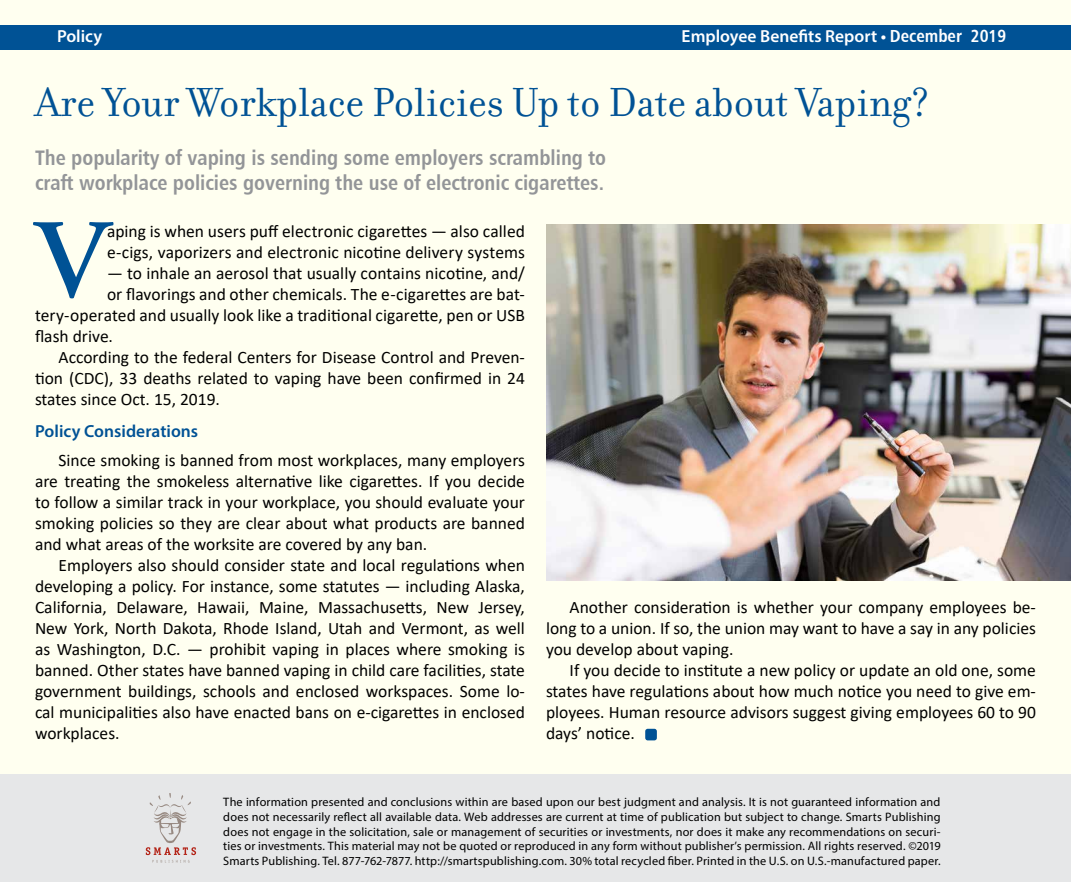
<style>
.page{position:relative;width:1071px;height:882px;background:#fff}
.page>*{position:absolute;margin:0;border:0;box-sizing:border-box;transform-origin:0 0}
.t1{font:600 112.52px "Adobe Garamond Pro";color:#005295}
.t2{font:43.75px "Filosofia";color:#005295}
.t3{font:21px/25.2px "Humanist 777 BT Bold Condensed B";color:#939598}
.t4{font:17.5px/21px "Calibri";color:#000;text-align:justify}
.t5{font:600 17.5px "Myriad Pro";color:#fff}
.t6{font:600 17.5px "Myriad Pro";color:#005295}
.t7{font:12.25px/14.7px "Myriad Pro";letter-spacing:.01em;color:#000;text-align:justify}
.s1{font-family:"Humanist 777 BT Bold Condensed B";font-weight:400}
</style>
<div class="page">
<div style="left:1px;top:1px;width:1070px;height:881px;background:#fffff0"></div>
<div style="left:0;top:25px;width:1071px;height:24px;background:#005295"></div>
<div style="left:0;top:775px;width:1071px;height:107px;background:#e6e7e8"></div>
<svg style="left:146px;top:793px;width:50px;height:70px"></svg>
<img style="left:546px;top:224px;width:525px;height:356px">
<div style="left:645px;top:729px;width:12px;height:11px;background:#005295;border-radius:3px"></div>
<p class="t5" style="left:57px;top:25px;width:47px">Policy</p>
<p class="t5" style="left:682px;top:25px;width:326px">Employee Benefits Report • <span class="s1">December 2019</span></p>
<h2 class="t2" style="left:35px;top:78px;width:897px">Are Your Workplace Policies Up to Date about Vaping?</h2>
<p class="t3" style="left:35px;top:144px;width:573px">The popularity of vaping is sending some employers scrambling to craft workplace policies governing the use of electronic cigarettes.</p>
<h1 class="t1" style="left:35px;top:196px;width:75px">V</h1>
<p class="t4" style="left:107px;top:220px;width:419px">aping is when users puff electronic cigarettes — also called e-cigs, vaporizers and electronic nicotine delivery systems</p>
<p class="t4" style="left:107px;top:262px;width:419px">— to inhale an aerosol that usually contains nicotine, and/</p>
<p class="t4" style="left:107px;top:283px;width:419px">or flavorings and other chemicals. The e-cigarettes are bat-</p>
<p class="t4" style="left:35px;top:304px;width:491px">tery-operated and usually look like a traditional cigarette, pen or USB</p>
<p class="t4" style="left:35px;top:325px;width:80px">flash drive.</p>
<p class="t4" style="left:59px;top:346px;width:468px">According to the federal Centers for Disease Control and Preven-</p>
<p class="t4" style="left:35px;top:367px;width:492px">tion (CDC), 33 deaths related to vaping have been confirmed in 24</p>
<p class="t4" style="left:35px;top:388px;width:187px">states since Oct. 15, 2019.</p>
<p class="t6" style="left:35px;top:420px;width:165px">Policy Considerations</p>
<p class="t4" style="left:35px;top:449px;width:491px;text-indent:24px">Since smoking is banned from most workplaces, many employers are treating the smokeless alternative like cigarettes. If you decide to follow a similar track in your workplace, you should evaluate your smoking policies so they are clear about what products are banned and what areas of the worksite are covered by any ban.</p>
<p class="t4" style="left:35px;top:554px;width:492px;text-indent:24px">Employers also should consider state and local regulations when developing a policy. For instance, some statutes — including Alaska, California, Delaware, Hawaii, Maine, Massachusetts, New Jersey, New York, North Dakota, Rhode Island, Utah and Vermont, as well as Washington, D.C. — prohibit vaping in places where smoking is banned. Other states have banned vaping in child care facilities, state government buildings, schools and enclosed workspaces. Some lo&shy;cal municipalities also have enacted bans on e-cigarettes in enclosed workplaces.</p>
<p class="t4" style="left:546px;top:597px;width:491px;text-indent:24px">Another consideration is whether your company employees be&shy;long to a union. If so, the union may want to have a say in any policies you develop about vaping.</p>
<p class="t4" style="left:546px;top:660px;width:492px;text-indent:24px">If you decide to institute a new policy or update an old one, some states have regulations about how much notice you need to give em&shy;ployees. Human resource advisors suggest giving employees 60 to 90 days’ notice.</p>
<p class="t7" style="left:223px;top:794px;width:719px">The information presented and conclusions within are based upon our best judgment and analysis. It is not guaranteed information and does not necessarily reflect all available data. Web addresses are current at time of publication but subject to change. Smarts Publishing does not engage in the solicitation, sale or management of securities or investments, nor does it make any recommendations on securi&shy;ties or investments. This material may not be quoted or reproduced in any form without publisher’s permission. All rights reserved. ©2019<br>Smarts Publishing. Tel. 877-762-7877. http://smartspublishing.com. 30% total recycled fiber. Printed in the U.S. on U.S.-manufactured paper.</p>
</div>
